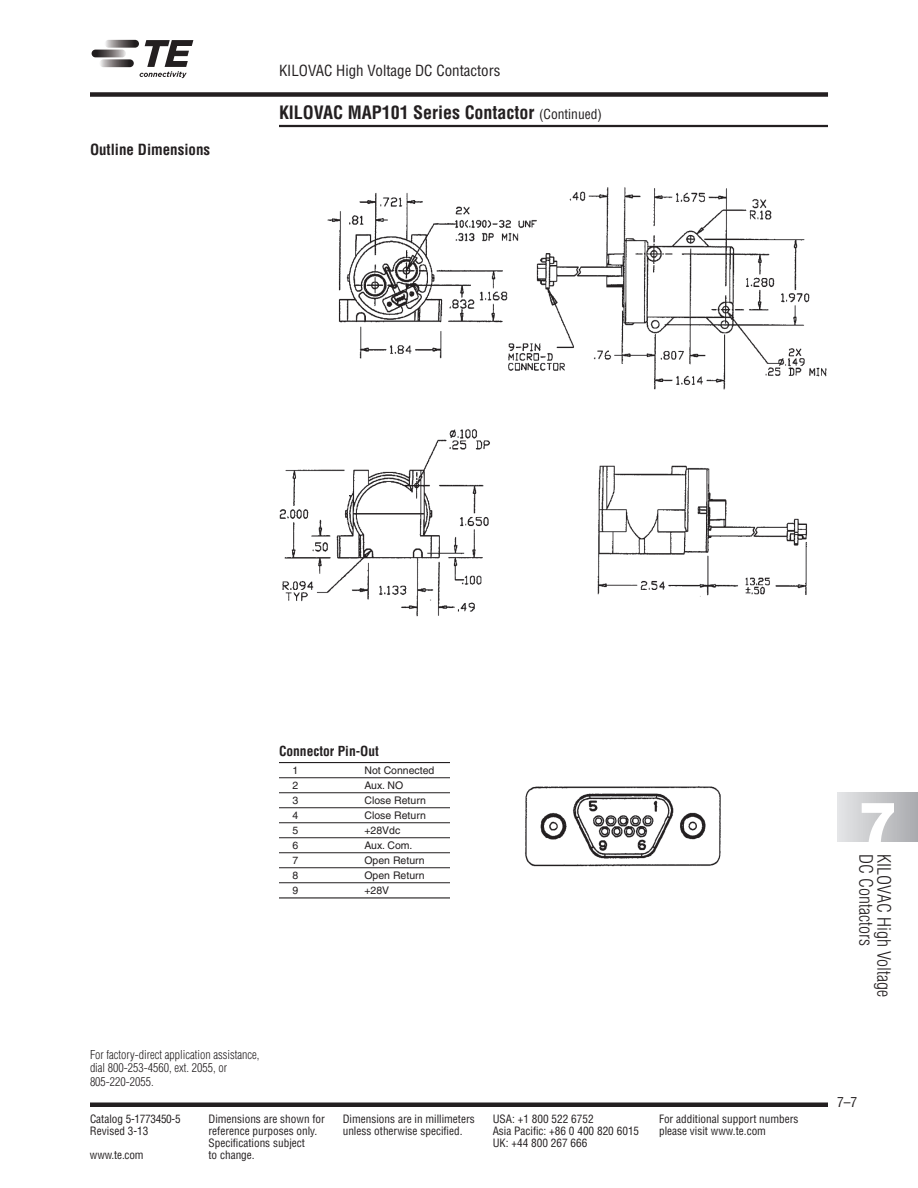
<style>
.page{position:relative;width:918px;height:1188px;background:#fff}
.page>*{position:absolute;margin:0;border:0;box-sizing:border-box;transform-origin:0 0}
.t1{font:900 57px "Helvetica";color:#fff}
.t2{font:700 condensed 18px "Helvetica";color:#231f20}
.t3{font:300 condensed 18px/18px "Helvetica";color:#231f20}
.t4{font:condensed 15px "Helvetica";color:#231f20}
.t5{font:700 condensed 15px "Helvetica";color:#231f20}
.t6{font:700 condensed 13.5px "Helvetica";color:#231f20}
.t7{font:condensed 13.5px "Helvetica";color:#231f20}
.t8{font:300 condensed 12px/13.5px "Helvetica";color:#231f20}
.t9{font:condensed 11.25px "Helvetica";color:#231f20}
.t10{font:10.5px "Helvetica";color:#231f20}
.s1{font-weight:400;font-size:13.5px}
</style>
<div class="page">
<hr style="left:279px;top:125px;width:549px;height:2px;background:#231f20">
<div style="left:90px;top:92px;width:738px;height:5px;background:#231f20"></div>
<div style="left:837px;top:792px;width:81px;height:50px;background:linear-gradient(to right,#e5e6e7,#a9aaae)"></div>
<svg style="left:105px;top:40px;width:34px;height:8px"></svg>
<svg style="left:99px;top:59px;width:35px;height:8px"></svg>
<svg style="left:92px;top:50px;width:34px;height:7px"></svg>
<svg style="left:140px;top:40px;width:53px;height:38px"></svg>
<div style="left:90px;top:1102px;width:738px;height:5px;background:#231f20"></div>
<img style="left:279px;top:187px;width:548px;height:430px">
<img style="left:525px;top:786px;width:196px;height:81px">
<hr style="left:279px;top:762px;width:171px;height:1px;background:#231f20">
<hr style="left:279px;top:777px;width:171px;height:1px;background:#231f20">
<hr style="left:279px;top:792px;width:171px;height:1px;background:#231f20">
<hr style="left:279px;top:807px;width:171px;height:1px;background:#231f20">
<hr style="left:279px;top:822px;width:171px;height:1px;background:#231f20">
<hr style="left:279px;top:837px;width:171px;height:1px;background:#231f20">
<hr style="left:279px;top:852px;width:171px;height:1px;background:#231f20">
<hr style="left:279px;top:867px;width:171px;height:1px;background:#231f20">
<hr style="left:279px;top:882px;width:171px;height:1px;background:#231f20">
<hr style="left:279px;top:897px;width:171px;height:1px;background:#231f20">
<h3 class="t5" style="left:90px;top:141px;width:122px">Outline Dimensions</h3>
<h3 class="t4" style="left:279px;top:62px;width:223px">KILOVAC High Voltage DC Contactors</h3>
<h2 class="t2" style="left:279px;top:103px;width:325px">KILOVAC MAP101 Series Contactor <span class="s1">(Continued)</span></h2>
<p class="t6" style="left:279px;top:743px;width:102px">Connector Pin-Out</p>
<p class="t10" style="left:292px;top:766px;width:7px">1</p>
<p class="t10" style="left:364px;top:766px;width:71px">Not Connected</p>
<p class="t10" style="left:292px;top:781px;width:7px">2</p>
<p class="t10" style="left:364px;top:781px;width:40px">Aux. NO</p>
<p class="t10" style="left:292px;top:796px;width:7px">3</p>
<p class="t10" style="left:364px;top:796px;width:63px">Close Return</p>
<p class="t10" style="left:292px;top:811px;width:7px">4</p>
<p class="t10" style="left:364px;top:811px;width:63px">Close Return</p>
<p class="t10" style="left:292px;top:826px;width:7px">5</p>
<p class="t10" style="left:364px;top:826px;width:37px">+28Vdc</p>
<p class="t10" style="left:292px;top:841px;width:7px">6</p>
<p class="t10" style="left:364px;top:841px;width:50px">Aux. Com.</p>
<p class="t10" style="left:292px;top:856px;width:7px">7</p>
<p class="t10" style="left:364px;top:856px;width:62px">Open Return</p>
<p class="t10" style="left:292px;top:871px;width:7px">8</p>
<p class="t10" style="left:364px;top:871px;width:62px">Open Return</p>
<p class="t10" style="left:292px;top:886px;width:7px">9</p>
<p class="t10" style="left:364px;top:886px;width:26px">+28V</p>
<p class="t8" style="left:90px;top:1048px;width:171px">For factory-direct application assistance, dial 800-253-4560, ext. 2055, or<br>805-220-2055.</p>
<p class="t9" style="left:90px;top:1112px;width:92px">Catalog 5-1773450-5</p>
<p class="t9" style="left:208px;top:1112px;width:118px">Dimensions are shown for</p>
<p class="t9" style="left:343px;top:1112px;width:134px">Dimensions are in millimeters</p>
<p class="t9" style="left:493px;top:1112px;width:102px">USA: +1 800 522 6752</p>
<p class="t9" style="left:659px;top:1112px;width:141px">For additional support numbers</p>
<p class="t9" style="left:90px;top:1124px;width:60px">Revised 3-13</p>
<p class="t9" style="left:208px;top:1124px;width:110px">reference purposes only.</p>
<p class="t9" style="left:343px;top:1124px;width:121px">unless otherwise specified.</p>
<p class="t9" style="left:493px;top:1124px;width:148px">Asia Pacific: +86 0 400 820 6015</p>
<p class="t9" style="left:659px;top:1124px;width:109px">please visit www.te.com</p>
<p class="t9" style="left:208px;top:1136px;width:98px">Specifications subject</p>
<p class="t9" style="left:493px;top:1136px;width:96px">UK: +44 800 267 666</p>
<p class="t9" style="left:90px;top:1148px;width:55px">www.te.com</p>
<p class="t9" style="left:208px;top:1148px;width:48px">to change.</p>
<h1 class="t1" style="left:858px;top:802px;width:40px">7</h1>
<h2 class="t3" style="left:893px;top:854px;width:144px;rotate:90deg">KILOVAC High Voltage<br>DC Contactors</h2>
<p class="t7" style="left:837px;top:1094px;width:22px">7–7</p>
</div>
